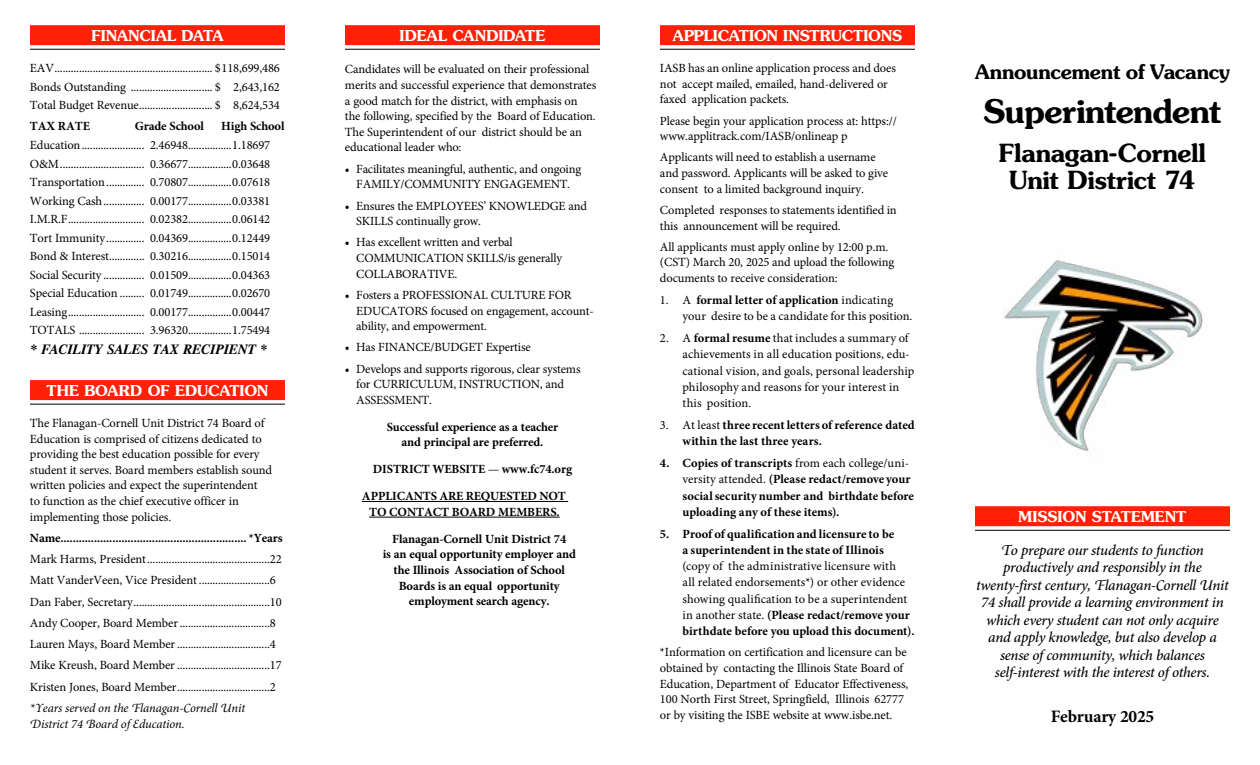
<style>
.page{position:relative;width:1260px;height:765px;background:#fff}
.page>*{position:absolute;margin:0;border:0;box-sizing:border-box;transform-origin:0 0}
.supt_of_schools_cover{font:600 32.5px "Souvenir Std";letter-spacing:-.02em;color:#000}
.district_cover{font:600 25px/27.5px "Souvenir Std";letter-spacing:-.015em;color:#000;text-align:center}
.announcement_cover{font:600 20px "Souvenir Std";letter-spacing:-.01em;color:#000}
.cover_date{font:700 17.5px "Minion Pro";letter-spacing:-.01em;color:#000}
.cover_mission_statement{font:italic 500 15px/17.5px "Minion Pro";letter-spacing:-.02em;color:#000;text-align:center}
.subhead_new{font:600 15px "Souvenir Std";letter-spacing:-.01em;color:#fff}
.Body_Text{font:italic 700 13.75px "CG Times";letter-spacing:-.01em;color:#000}
.Body_Text-2{font:12.5px/15.6px "Minion Pro";letter-spacing:-.01em;color:#000}
.Body_Text-3{font:700 12.5px/16.2px "Minion Pro";letter-spacing:-.01em;color:#000;text-align:center}
.t1{font:italic 12.5px/15.6px "Minion Pro";letter-spacing:-.01em;color:#000}
.s1{font-weight:400}
.s2{font-weight:700}
</style>
<div class="page">
<div style="left:30px;top:25px;width:255px;height:20px;background:#ff2007"></div>
<hr style="left:30px;top:49px;width:255px;height:1px;background:#000">
<div style="left:30px;top:380px;width:255px;height:20px;background:#ff2007"></div>
<hr style="left:30px;top:404px;width:255px;height:1px;background:#000">
<div style="left:345px;top:25px;width:255px;height:20px;background:#ff2007"></div>
<hr style="left:345px;top:49px;width:255px;height:1px;background:#000">
<hr style="left:362px;top:501px;width:206px;height:1px;background:#000">
<hr style="left:369px;top:517px;width:191px;height:1px;background:#000">
<div style="left:660px;top:25px;width:255px;height:20px;background:#ff2007"></div>
<hr style="left:660px;top:49px;width:255px;height:1px;background:#000">
<div style="left:975px;top:506px;width:255px;height:20px;background:#ff2007"></div>
<hr style="left:975px;top:530px;width:255px;height:1px;background:#000">
<img style="left:1004px;top:260px;width:199px;height:197px">
<p class="subhead_new" style="left:91px;top:27px;width:134px">FINANCIAL DATA</p>
<p class="Body_Text-2" style="left:30px;top:60px;width:251px">EAV.......................................................... $118,699,486</p>
<p class="Body_Text-2" style="left:30px;top:79px;width:251px">Bonds Outstanding .............................. $ 2,643,162</p>
<p class="Body_Text-2" style="left:30px;top:97px;width:251px">Total Budget Revenue........................... $ 8,624,534</p>
<p class="Body_Text-3" style="left:30px;top:118px;width:61px">TAX RATE</p>
<p class="Body_Text-3" style="left:135px;top:118px;width:70px">Grade School</p>
<p class="Body_Text-3" style="left:221px;top:118px;width:65px">High School</p>
<p class="Body_Text-2" style="left:30px;top:137px;width:242px">Education....................... 2.46948................1.18697</p>
<p class="Body_Text-2" style="left:30px;top:156px;width:242px">O&amp;M............................... 0.36677................0.03648</p>
<p class="Body_Text-2" style="left:30px;top:174px;width:242px">Transportation.............. 0.70807................0.07618</p>
<p class="Body_Text-2" style="left:30px;top:193px;width:242px">Working Cash............... 0.00177................0.03381</p>
<p class="Body_Text-2" style="left:30px;top:211px;width:242px">I.M.R.F............................ 0.02382................0.06142</p>
<p class="Body_Text-2" style="left:30px;top:230px;width:242px">Tort Immunity.............. 0.04369................0.12449</p>
<p class="Body_Text-2" style="left:30px;top:249px;width:242px">Bond &amp; Interest............. 0.30216................0.15014</p>
<p class="Body_Text-2" style="left:30px;top:267px;width:242px">Social Security ............... 0.01509................0.04363</p>
<p class="Body_Text-2" style="left:30px;top:286px;width:242px">Special Education ......... 0.01749................0.02670</p>
<p class="Body_Text-2" style="left:30px;top:304px;width:242px">Leasing............................ 0.00177................0.00447</p>
<p class="Body_Text-2" style="left:30px;top:323px;width:242px">TOTALS ........................ 3.96320................1.75494</p>
<p class="Body_Text" style="left:30px;top:341px;width:238px">* FACILITY SALES TAX RECIPIENT *</p>
<p class="subhead_new" style="left:47px;top:382px;width:223px">THE BOARD OF EDUCATION</p>
<p class="Body_Text-2" style="left:30px;top:415px;width:244px">The Flanagan-Cornell Unit District 74 Board of Education is comprised of citizens dedicated to providing the best education possible for every student it serves. Board members establish sound written policies and expect the superintendent<br>to function as the chief executive officer in implementing those policies.</p>
<p class="Body_Text-3" style="left:30px;top:530px;width:254px">Name............................................................. *Years</p>
<p class="Body_Text-2" style="left:30px;top:551px;width:253px">Mark Harms, President.............................................22</p>
<p class="Body_Text-2" style="left:30px;top:573px;width:247px">Matt VanderVeen, Vice President ..........................6</p>
<p class="Body_Text-2" style="left:30px;top:594px;width:253px">Dan Faber, Secretary..................................................10</p>
<p class="Body_Text-2" style="left:30px;top:615px;width:247px">Andy Cooper, Board Member .................................8</p>
<p class="Body_Text-2" style="left:30px;top:636px;width:247px">Lauren Mays, Board Member ..................................4</p>
<p class="Body_Text-2" style="left:30px;top:658px;width:253px">Mike Kreush, Board Member ..................................17</p>
<p class="Body_Text-2" style="left:30px;top:679px;width:247px">Kristen Jones, Board Member..................................2</p>
<p class="t1" style="left:30px;top:700px;width:217px">*Years served on the Flanagan-Cornell Unit<br>District 74 Board of Education.</p>
<p class="subhead_new" style="left:400px;top:27px;width:147px">IDEAL CANDIDATE</p>
<p class="Body_Text-2" style="left:345px;top:62px;width:253px">Candidates will be evaluated on their professional merits and successful experience that demonstrates a good match for the district, with emphasis on<br>the following, specified by the Board of Education.<br>The Superintendent of our district should be an educational leader who:</p>
<p class="Body_Text-2" style="left:345px;top:161px;width:238px;text-align:center">• Facilitates meaningful, authentic, and ongoing<br>FAMILY/COMMUNITY ENGAGEMENT.</p>
<p class="Body_Text-2" style="left:356px;top:198px;width:232px;text-indent:-11px">• Ensures the EMPLOYEES’ KNOWLEDGE and<br>SKILLS continually grow.</p>
<p class="Body_Text-2" style="left:356px;top:235px;width:208px;text-indent:-11px">• Has excellent written and verbal<br>COMMUNICATION SKILLS/is generally<br>COLLABORATIVE.</p>
<p class="Body_Text-2" style="left:356px;top:287px;width:239px;text-indent:-11px">• Fosters a PROFESSIONAL CULTURE FOR<br>EDUCATORS focused on engagement, account&shy;ability, and empowerment.</p>
<p class="Body_Text-2" style="left:345px;top:340px;width:187px">• Has FINANCE/BUDGET Expertise</p>
<p class="Body_Text-2" style="left:356px;top:361px;width:226px;text-indent:-11px">• Develops and supports rigorous, clear systems for CURRICULUM, INSTRUCTION, and<br>ASSESSMENT.</p>
<p class="Body_Text-3" style="left:387px;top:419px;width:173px;line-height:15.6px">Successful experience as a teacher and principal are preferred.</p>
<p class="Body_Text-3" style="left:373px;top:461px;width:201px">DISTRICT WEBSITE <span class="s1">—</span> www.fc74.org</p>
<p class="Body_Text-3" style="left:362px;top:488px;width:205px;line-height:15.6px">APPLICANTS ARE REQUESTED NOT<br>TO CONTACT BOARD MEMBERS.</p>
<p class="Body_Text-3" style="left:383px;top:531px;width:195px;line-height:15.6px">Flanagan-Cornell Unit District 74<br>is an equal opportunity employer and the Illinois Association of School Boards is an equal opportunity employment search agency.</p>
<p class="subhead_new" style="left:673px;top:27px;width:231px">APPLICATION INSTRUCTIONS</p>
<p class="Body_Text-2" style="left:660px;top:60px;width:238px">IASB has an online application process and does not accept mailed, emailed, hand-delivered or faxed application packets.</p>
<p class="Body_Text-2" style="left:660px;top:113px;width:238px">Please begin your application process at: https:// www.applitrack.com/IASB/onlineap p</p>
<p class="Body_Text-2" style="left:660px;top:150px;width:230px">Applicants will need to establish a username and password. Applicants will be asked to give consent to a limited background inquiry.</p>
<p class="Body_Text-2" style="left:660px;top:202px;width:238px">Completed responses to statements identified in this announcement will be required.</p>
<p class="Body_Text-2" style="left:660px;top:239px;width:236px">All applicants must apply online by 12:00 p.m. (CST) March 20, 2025 and upload the following documents to receive consideration:</p>
<p class="Body_Text-2" style="left:682px;top:292px;width:231px;line-height:16.2px;text-indent:-22px">1. A <span class="s2">formal letter of application</span> indicating your desire to be a candidate for this position.</p>
<p class="Body_Text-2" style="left:682px;top:330px;width:233px;line-height:16.2px;text-indent:-22px">2. A <span class="s2">formal resume</span> that includes a summary of achievements in all education positions, edu&shy;cational vision, and goals, personal leadership philosophy and reasons for your interest in this position.</p>
<p class="Body_Text-3" style="left:682px;top:417px;width:234px;text-align:left;text-indent:-22px"><span class="s1">3. At least</span> three recent letters of reference dated within the last three years.</p>
<p class="Body_Text-3" style="left:682px;top:455px;width:233px;text-align:left;text-indent:-22px">4. Copies of transcripts <span class="s1">from each college/uni&shy;versity attended.</span> (Please redact/remove your social security number and birthdate before uploading any of these items).</p>
<p class="Body_Text-3" style="left:682px;top:525px;width:234px;text-align:left;text-indent:-22px">5. Proof of qualification and licensure to be<br>a superintendent in the state of Illinois <span class="s1">(copy of the administrative licensure with<br>all related endorsements*) or other evidence showing qualification to be a superintendent in another state.</span> (Please redact/remove your birthdate before you upload this document).</p>
<p class="Body_Text-2" style="left:660px;top:645px;width:250px">*Information on certification and licensure can be obtained by contacting the Illinois State Board of Education, Department of Educator Effectiveness, 100 North First Street, Springfield, Illinois 62777 or by visiting the ISBE website at www.isbe.net.</p>
<p class="announcement_cover" style="left:975px;top:59px;width:257px">Announcement of Vacancy</p>
<p class="supt_of_schools_cover" style="left:983px;top:91px;width:240px">Superintendent</p>
<p class="district_cover" style="left:999px;top:139px;width:209px">Flanagan-Cornell<br>Unit District 74</p>
<p class="subhead_new" style="left:1018px;top:508px;width:170px">MISSION STATEMENT</p>
<p class="cover_mission_statement" style="left:976px;top:541px;width:254px">To prepare our students to function productively and responsibly in the twenty-first century, Flanagan-Cornell Unit 74 shall provide a learning environment in which every student can not only acquire and apply knowledge, but also develop a sense of community, which balances self-interest with the interest of others.</p>
<p class="cover_date" style="left:1051px;top:704px;width:105px">February 2025</p>
</div>
